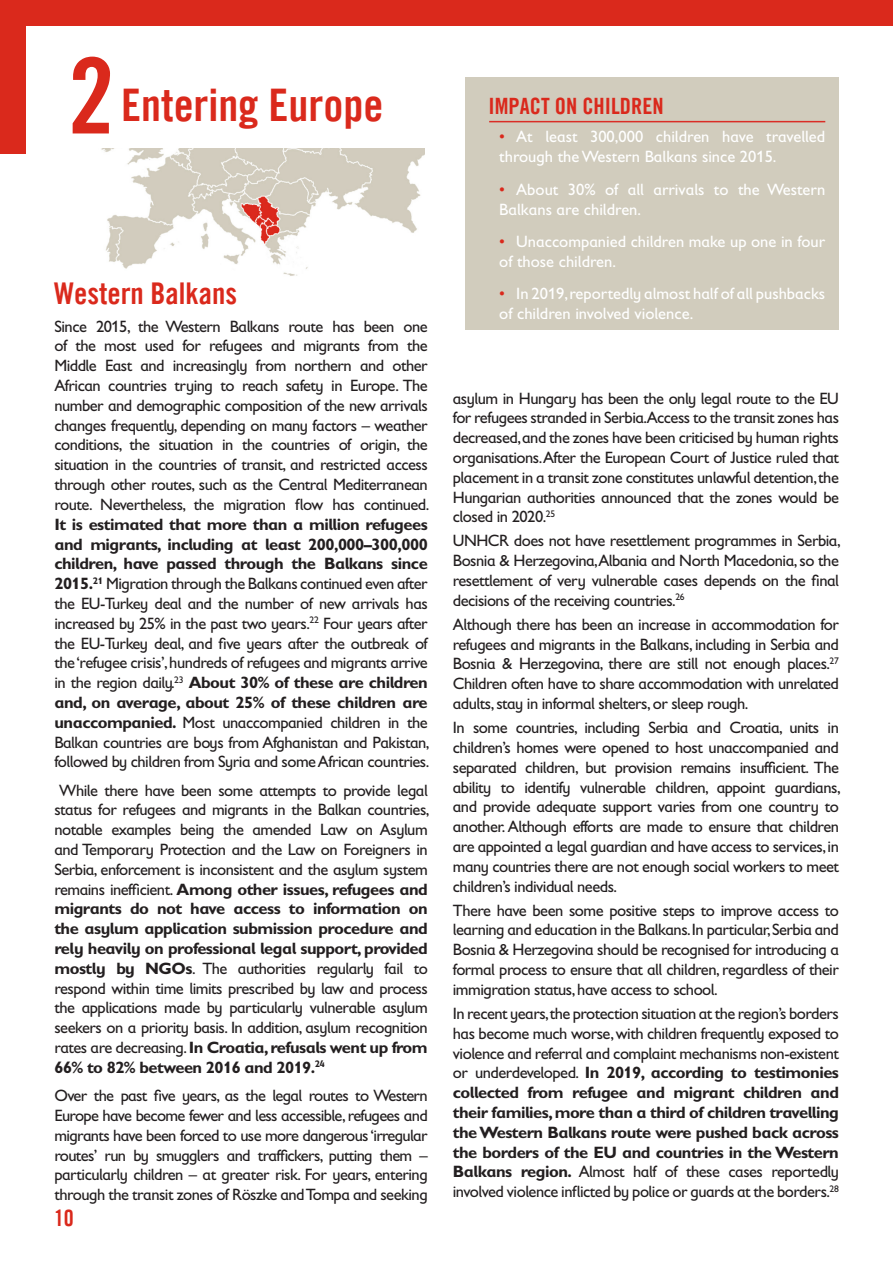
<style>
.page{position:relative;width:893px;height:1263px;background:#fff}
.page>*{position:absolute;margin:0;border:0;box-sizing:border-box;transform-origin:0 0}
.Title2_numering{font:105px "Trade Gothic LT Com Bd Cn 20";color:#da291c}
.Title2_numering-2{font:45px "Trade Gothic LT Com Bd Cn 20";color:#da291c}
.Title2_numering-3{font:30px "Trade Gothic LT Com Bd Cn 20";color:#da291c}
.Subheading{font:22.5px "Trade Gothic LT Com Bd Cn 20";color:#da291c}
.Body{font:16.5px/19.8px "Gill Sans Infant Std";letter-spacing:-.03em;color:#231f20;text-align:justify}
.t1{font:16.5px/19.8px "Gill Sans Infant Std";color:#fff}
.s1{font-weight:700}
.s2{color:#da291c}
</style>
<div class="page">
<div style="left:0;top:0;width:26px;height:153px;background:#da291c"></div>
<div style="left:23px;top:0;width:870px;height:26px;background:#da291c"></div>
<img style="left:101px;top:148px;width:324px;height:128px">
<div style="left:466px;top:77px;width:373px;height:253px;background:#d1ccbd"></div>
<hr style="left:489px;top:121px;width:336px;height:1px;background:#da2d26">
<p class="Title2_numering" style="left:68px;top:32px;width:48px">2</p>
<p class="Title2_numering-2" style="left:121px;top:78px;width:264px">Entering Europe</p>
<p class="Title2_numering-3" style="left:54px;top:275px;width:185px">Western Balkans</p>
<p class="Body" style="left:54px;top:316px;width:376px">Since 2015, the Western Balkans route has been one of the most used for refugees and migrants from the Middle East and increasingly from northern and other African countries trying to reach safety in Europe. The number and demographic composition of the new arrivals changes frequently, depending on many factors – weather conditions, the situation in the countries of origin, the situation in the countries of transit, and restricted access through other routes, such as the Central Mediterranean route. Nevertheless, the migration flow has continued.<br><span class="s1">It is estimated that more than a million refugees and migrants, including at least 200,000–300,000 children, have passed through the Balkans since 2015.</span><sup>21</sup> Migration through the Balkans continued even after the EU-Turkey deal and the number of new arrivals has increased by 25% in the past two years.<sup>22</sup> Four years after the EU-Turkey deal, and five years after the outbreak of the ‘refugee crisis’, hundreds of refugees and migrants arrive in the region daily.<sup>23</sup> <span class="s1">About 30% of these are children and, on average, about 25% of these children are unaccompanied.</span> Most unaccompanied children in the Balkan countries are boys from Afghanistan and Pakistan, followed by children from Syria and some African countries.</p>
<p class="Body" style="left:54px;top:780px;width:377px">While there have been some attempts to provide legal status for refugees and migrants in the Balkan countries, notable examples being the amended Law on Asylum and Temporary Protection and the Law on Foreigners in Serbia, enforcement is inconsistent and the asylum system remains inefficient. <span class="s1">Among other issues, refugees and migrants do not have access to information on the asylum application submission procedure and rely heavily on professional legal support, provided mostly by NGOs</span>. The authorities regularly fail to respond within time limits prescribed by law and process the applications made by particularly vulnerable asylum seekers on a priority basis. In addition, asylum recognition rates are decreasing. <span class="s1">In Croatia, refusals went up from 66% to 82% between 2016 and 2019.</span><sup>24</sup></p>
<p class="Body" style="left:54px;top:1086px;width:375px">Over the past five years, as the legal routes to Western Europe have become fewer and less accessible, refugees and migrants have been forced to use more dangerous ‘irregular routes’ run by smugglers and traffickers, putting them – particularly children – at greater risk. For years, entering through the transit zones of Röszke and Tompa and seeking</p>
<h3 class="Subheading" style="left:54px;top:1204px;width:21px">10</h3>
<p class="Subheading" style="left:489px;top:93px;width:176px">IMPACT ON CHILDREN</p>
<p class="t1" style="left:499px;top:127px;width:327px"><span class="s2">•</span> At least 300,000 children have travelled through the Western Balkans since 2015.</p>
<p class="t1" style="left:499px;top:179px;width:327px"><span class="s2">•</span> About 30% of all arrivals to the Western<br>Balkans are children.</p>
<p class="t1" style="left:499px;top:232px;width:327px"><span class="s2">•</span> Unaccompanied children make up one in four of those children.</p>
<p class="t1" style="left:499px;top:284px;width:327px"><span class="s2">•</span> In 2019, reportedly almost half of all pushbacks of children involved violence.</p>
<p class="Body" style="left:453px;top:388px;width:388px">asylum in Hungary has been the only legal route to the EU for refugees stranded in Serbia.Access to the transit zones has decreased, and the zones have been criticised by human rights organisations.After the European Court of Justice ruled that placement in a transit zone constitutes unlawful detention, the Hungarian authorities announced that the zones would be closed in 2020.<sup>25</sup></p>
<p class="Body" style="left:453px;top:531px;width:389px">UNHCR does not have resettlement programmes in Serbia, Bosnia &amp; Herzegovina,Albania and North Macedonia, so the resettlement of very vulnerable cases depends on the final decisions of the receiving countries.<sup>26</sup></p>
<p class="Body" style="left:453px;top:614px;width:388px">Although there has been an increase in accommodation for refugees and migrants in the Balkans, including in Serbia and Bosnia &amp; Herzegovina, there are still not enough places.<sup>27<br></sup>Children often have to share accommodation with unrelated adults, stay in informal shelters, or sleep rough.</p>
<p class="Body" style="left:453px;top:718px;width:389px">In some countries, including Serbia and Croatia, units in children’s homes were opened to host unaccompanied and separated children, but provision remains insufficient. The ability to identify vulnerable children, appoint guardians, and provide adequate support varies from one country to another. Although efforts are made to ensure that children are appointed a legal guardian and have access to services, in many countries there are not enough social workers to meet children’s individual needs.</p>
<p class="Body" style="left:453px;top:900px;width:388px">There have been some positive steps to improve access to learning and education in the Balkans. In particular, Serbia and Bosnia &amp; Herzegovina should be recognised for introducing a formal process to ensure that all children, regardless of their immigration status, have access to school.</p>
<p class="Body" style="left:453px;top:1003px;width:388px">In recent years,the protection situation at the region’s borders has become much worse, with children frequently exposed to violence and referral and complaint mechanisms non-existent or underdeveloped. <span class="s1">In 2019, according to testimonies collected from refugee and migrant children and their families, more than a third of children travelling the Western Balkans route were pushed back across the borders of the EU and countries in the Western Balkans region.</span> Almost half of these cases reportedly involved violence inflicted by police or guards at the borders.<sup>28</sup></p>
</div>
